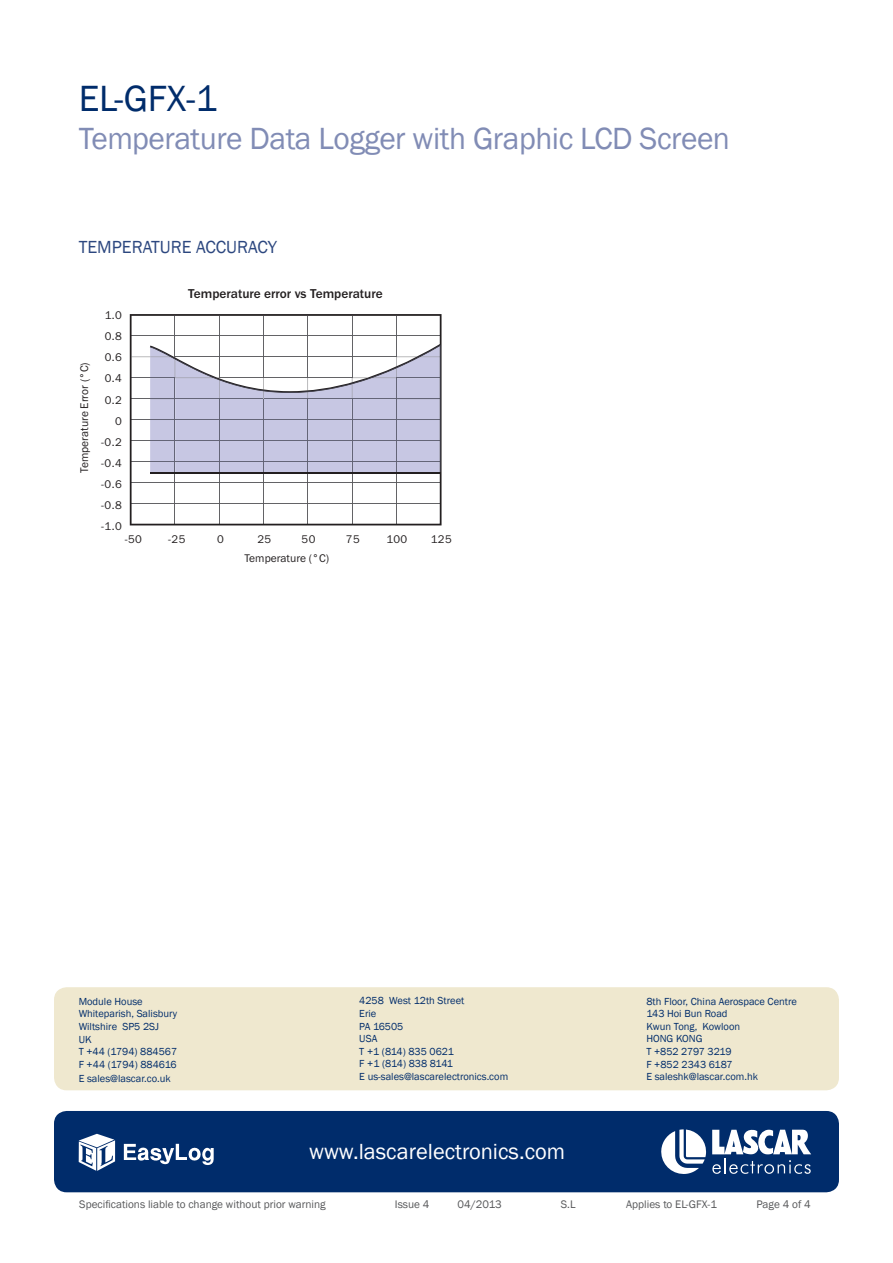
<style>
.page{position:relative;width:893px;height:1263px;background:#fff}
.page>*{position:absolute;margin:0;border:0;box-sizing:border-box;transform-origin:0 0}
.t1{font:37.5px "Franklin Gothic";color:#002c6b}
.t2{font:31.5px "Franklin Gothic";letter-spacing:-.015em;color:#818cb5}
.t3{font:22.5px "Franklin Gothic";color:#fff}
.t4{font:18px "Franklin Gothic";color:#2c477f}
.t5{font:500 13.35px "Franklin Gothic";color:#231f20}
.t6{font:11.55px "Franklin Gothic";color:#231f20}
.t7{font:11.25px "Franklin Gothic";color:#57585a}
.t8{font:10.5px/12.6px "Franklin Gothic";color:#002c6b}
</style>
<div class="page">
<div style="left:54px;top:1111px;width:785px;height:81px;background:#002c6b;border-radius:13px"></div>
<svg style="left:712px;top:1130px;width:99px;height:44px"></svg>
<svg style="left:661px;top:1129px;width:45px;height:45px"></svg>
<svg style="left:124px;top:1144px;width:90px;height:21px"></svg>
<svg style="left:79px;top:1134px;width:36px;height:37px"></svg>
<div style="left:54px;top:987px;width:785px;height:103px;background:#efe8cf;border-radius:13px"></div>
<svg style="left:130px;top:314px;width:312px;height:211px"></svg>
<svg style="left:132px;top:316px;width:309px;height:208px"></svg>
<hr style="left:150px;top:472px;width:291px;height:2px;background:#231f20">
<p class="t1" style="left:79px;top:76px;width:140px">EL-GFX-1</p>
<p class="t2" style="left:79px;top:119px;width:653px">Temperature Data Logger with Graphic LCD Screen</p>
<p class="t4" style="left:79px;top:236px;width:200px">TEMPERATURE ACCURACY</p>
<p class="t6" style="left:77px;top:473px;width:112px;rotate:-90deg">Temperature Error (°C)</p>
<p class="t6" style="left:105px;top:308px;width:19px">1.0</p>
<p class="t6" style="left:105px;top:329px;width:19px">0.8</p>
<p class="t6" style="left:105px;top:350px;width:19px">0.6</p>
<p class="t6" style="left:105px;top:371px;width:19px">0.4</p>
<p class="t6" style="left:105px;top:392px;width:19px">0.2</p>
<p class="t6" style="left:115px;top:414px;width:8px">0</p>
<p class="t6" style="left:101px;top:435px;width:22px">-0.2</p>
<p class="t6" style="left:101px;top:456px;width:22px">-0.4</p>
<p class="t6" style="left:101px;top:477px;width:22px">-0.6</p>
<p class="t6" style="left:101px;top:498px;width:22px">-0.8</p>
<p class="t6" style="left:101px;top:519px;width:22px">-1.0</p>
<p class="t5" style="left:188px;top:285px;width:196px">Temperature error vs Temperature</p>
<p class="t6" style="left:125px;top:532px;width:19px">-50</p>
<p class="t6" style="left:168px;top:532px;width:19px">-25</p>
<p class="t6" style="left:217px;top:532px;width:8px">0</p>
<p class="t6" style="left:257px;top:532px;width:15px">25</p>
<p class="t6" style="left:301px;top:532px;width:15px">50</p>
<p class="t6" style="left:346px;top:532px;width:15px">75</p>
<p class="t6" style="left:387px;top:532px;width:22px">100</p>
<p class="t6" style="left:431px;top:532px;width:23px">125</p>
<p class="t6" style="left:244px;top:551px;width:86px">Temperature (°C)</p>
<p class="t8" style="left:79px;top:995px;width:100px">Module House<br>Whiteparish, Salisbury<br>Wiltshire SP5 2SJ<br>UK<br>T +44 (1794) 884567<br>F +44 (1794) 884616</p>
<p class="t8" style="left:79px;top:1072px;width:94px">E sales@lascar.co.uk</p>
<p class="t8" style="left:359px;top:995px;width:150px">4258 West 12th Street<br>Erie<br>PA 16505<br>USA<br>T +1 (814) 835 0621<br>F +1 (814) 838 8141<br>E us-sales@lascarelectronics.com</p>
<p class="t8" style="left:646px;top:995px;width:152px">8th Floor, China Aerospace Centre<br>143 Hoi Bun Road<br>Kwun Tong, Kowloon<br>HONG KONG<br>T +852 2797 3219<br>F +852 2343 6187<br>E saleshk@lascar.com.hk</p>
<p class="t3" style="left:309px;top:1137px;width:258px">www.lascarelectronics.com</p>
<p class="t7" style="left:79px;top:1197px;width:248px">Specifications liable to change without prior warning</p>
<p class="t7" style="left:395px;top:1197px;width:36px">Issue 4</p>
<p class="t7" style="left:458px;top:1197px;width:46px">04/2013</p>
<p class="t7" style="left:561px;top:1197px;width:16px">S.L</p>
<p class="t7" style="left:626px;top:1197px;width:92px">Applies to EL-GFX-1</p>
<p class="t7" style="left:756px;top:1197px;width:56px">Page 4 of 4</p>
</div>
